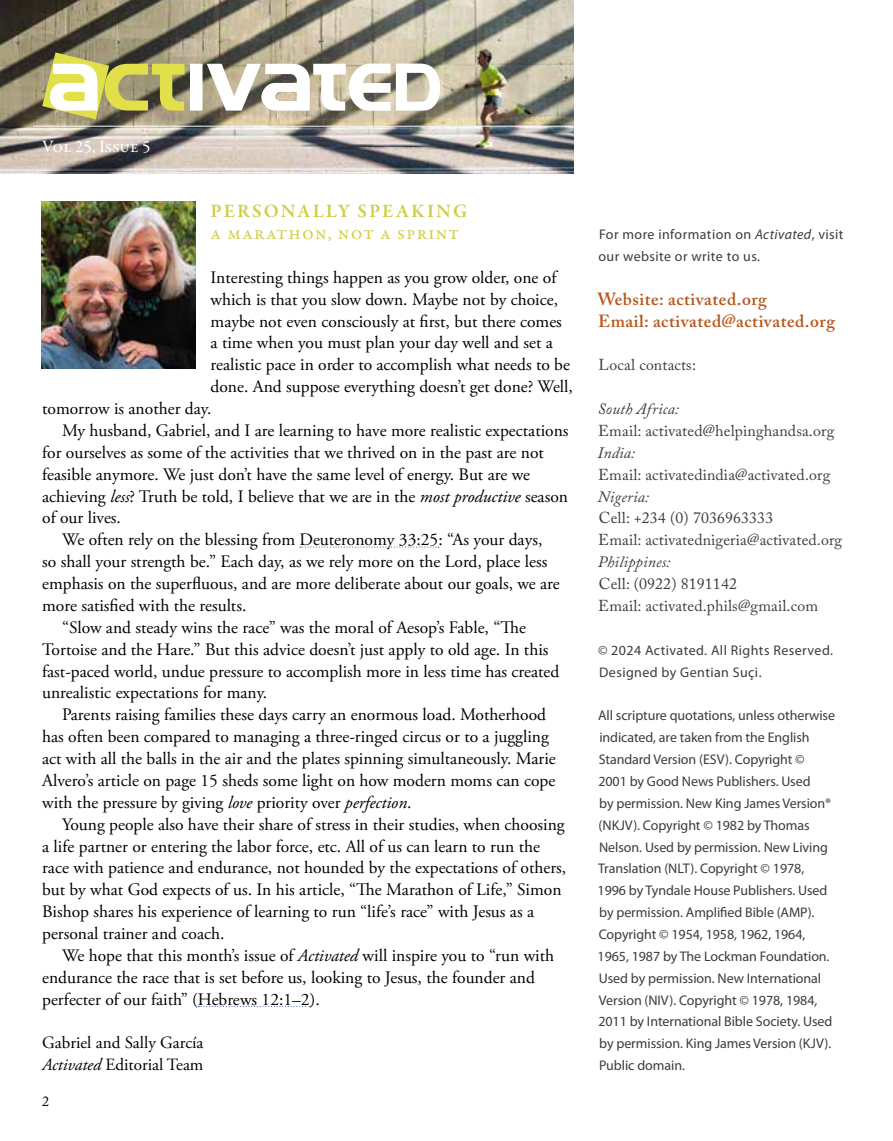
<style>
.page{position:relative;width:893px;height:1141px;background:#fff}
.page>*{position:absolute;margin:0;border:0;box-sizing:border-box;transform-origin:0 0}
.t1{font:19.25px "Garamond Premr Pro";letter-spacing:.06em;color:#cfce45}
.t2{font:600 19.25px "Garamond Premr Pro";letter-spacing:.105em;color:#cfce45}
.t3{font:17.5px "Adobe Garamond Pro";color:#000}
.t4{font:600 17.5px/21.9px "Adobe Caslon Pro";letter-spacing:.03em;color:#b8561b}
.t5{font:17.5px "Garamond Premr Pro";letter-spacing:-.015em;color:#fff}
.t6{font:17.15px/21.9px "Adobe Garamond Pro";color:#000}
.t7{font:15.75px/21.9px "Adobe Caslon Pro";letter-spacing:.01em;color:#3c3c3b}
.t8{font:italic 15.75px "Adobe Caslon Pro";letter-spacing:.01em;color:#3c3c3b}
.t9{font:14px/21.9px "Myriad Pro";letter-spacing:-.005em;color:#3c3c3b}
.t10{font:14px/21.9px "Myriad Pro";letter-spacing:.03em;color:#3c3c3b}
.t11{font:14px "Adobe Caslon Pro";color:#000}
.s1{font-style:italic}
</style>
<div class="page">
<img style="left:0;top:0;width:573px;height:173px">
<hr style="left:33px;top:126px;width:540px;height:1px;background:#fff">
<img style="left:41px;top:202px;width:155px;height:166px">
<svg style="left:42px;top:52px;width:398px;height:67px"></svg>
<svg style="left:300px;top:547px;width:139px;height:1px"></svg>
<svg style="left:198px;top:1006px;width:112px;height:1px"></svg>
<p class="t5" style="left:42px;top:135px;width:110px">Vol 25, Issue 5</p>
<p class="t2" style="left:211px;top:200px;width:258px">PERSONALLY SPEAKING</p>
<p class="t1" style="left:211px;top:221px;width:250px">a marathon, not a sprint</p>
<p class="t3" style="left:211px;top:267px;width:347px">Interesting things happen as you grow older, one of</p>
<p class="t3" style="left:211px;top:289px;width:349px">which is that you slow down. Maybe not by choice,</p>
<p class="t3" style="left:211px;top:310px;width:353px">maybe not even consciously at first, but there comes</p>
<p class="t3" style="left:211px;top:332px;width:344px">a time when you must plan your day well and set a</p>
<p class="t3" style="left:211px;top:354px;width:361px">realistic pace in order to accomplish what needs to be</p>
<p class="t3" style="left:211px;top:376px;width:364px">done. And suppose everything doesn’t get done? Well,</p>
<p class="t3" style="left:42px;top:398px;width:171px">tomorrow is another day.</p>
<p class="t3" style="left:62px;top:420px;width:508px">My husband, Gabriel, and I are learning to have more realistic expectations</p>
<p class="t3" style="left:42px;top:442px;width:503px">for ourselves as some of the activities that we thrived on in the past are not</p>
<p class="t3" style="left:42px;top:464px;width:489px">feasible anymore. We just don’t have the same level of energy. But are we</p>
<p class="t3" style="left:42px;top:485px;width:527px">achieving <span class="s1">less</span>? Truth be told, I believe that we are in the <span class="s1">most productive</span> season</p>
<p class="t3" style="left:42px;top:507px;width:80px">of our lives.</p>
<p class="t3" style="left:62px;top:529px;width:482px">We often rely on the blessing from Deuteronomy 33:25: “As your days,</p>
<p class="t3" style="left:42px;top:551px;width:507px">so shall your strength be.” Each day, as we rely more on the Lord, place less</p>
<p class="t3" style="left:42px;top:573px;width:519px">emphasis on the superfluous, and are more deliberate about our goals, we are</p>
<p class="t3" style="left:42px;top:595px;width:206px">more satisfied with the results.</p>
<p class="t3" style="left:62px;top:617px;width:465px">“Slow and steady wins the race” was the moral of Aesop’s Fable, “The</p>
<p class="t3" style="left:42px;top:639px;width:508px">Tortoise and the Hare.” But this advice doesn’t just apply to old age. In this</p>
<p class="t3" style="left:42px;top:660px;width:519px">fast-paced world, undue pressure to accomplish more in less time has created</p>
<p class="t3" style="left:42px;top:682px;width:227px">unrealistic expectations for many.</p>
<p class="t3" style="left:62px;top:704px;width:486px">Parents raising families these days carry an enormous load. Motherhood</p>
<p class="t3" style="left:42px;top:726px;width:508px">has often been compared to managing a three-ringed circus or to a juggling</p>
<p class="t3" style="left:42px;top:748px;width:515px">act with all the balls in the air and the plates spinning simultaneously. Marie</p>
<p class="t3" style="left:42px;top:770px;width:515px">Alvero’s article on page 15 sheds some light on how modern moms can cope</p>
<p class="t3" style="left:42px;top:792px;width:371px">with the pressure by giving <span class="s1">love</span> priority over <span class="s1">perfection</span>.</p>
<p class="t3" style="left:62px;top:814px;width:504px">Young people also have their share of stress in their studies, when choosing</p>
<p class="t3" style="left:42px;top:835px;width:499px">a life partner or entering the labor force, etc. All of us can learn to run the</p>
<p class="t3" style="left:42px;top:857px;width:526px">race with patience and endurance, not hounded by the expectations of others,</p>
<p class="t3" style="left:42px;top:879px;width:521px">but by what God expects of us. In his article, “The Marathon of Life,” Simon</p>
<p class="t3" style="left:42px;top:901px;width:493px">Bishop shares his experience of learning to run “life’s race” with Jesus as a</p>
<p class="t3" style="left:42px;top:923px;width:184px">personal trainer and coach.</p>
<p class="t3" style="left:62px;top:945px;width:494px">We hope that this month’s issue of <span class="s1">Activated</span> will inspire you to “run with</p>
<p class="t3" style="left:42px;top:967px;width:494px">endurance the race that is set before us, looking to Jesus, the founder and</p>
<p class="t3" style="left:42px;top:989px;width:279px">perfecter of our faith” (Hebrews 12:1–2).</p>
<p class="t6" style="left:42px;top:1033px;width:163px">Gabriel and Sally García<br><span class="s1">Activated</span> Editorial Team</p>
<p class="t11" style="left:42px;top:1093px;width:8px">2</p>
<p class="t10" style="left:598px;top:223px;width:247px">For more information on <span class="s1">Activated</span>, visit our website or write to us.</p>
<p class="t4" style="left:598px;top:288px;width:239px">Website: activated.org<br>Email: activated@activated.org</p>
<p class="t7" style="left:598px;top:354px;width:99px">Local contacts:</p>
<p class="t8" style="left:598px;top:399px;width:83px">South Africa:</p>
<p class="t7" style="left:598px;top:420px;width:237px">Email: activated@helpinghandsa.org</p>
<p class="t8" style="left:598px;top:443px;width:39px">India:</p>
<p class="t7" style="left:598px;top:463px;width:234px">Email: activatedindia@activated.org</p>
<p class="t8" style="left:598px;top:487px;width:53px">Nigeria:</p>
<p class="t7" style="left:598px;top:507px;width:245px">Cell: +234 (0) 7036963333<br>Email: activatednigeria@activated.org</p>
<p class="t8" style="left:598px;top:553px;width:74px">Philippines:</p>
<p class="t7" style="left:598px;top:573px;width:221px">Cell: (0922) 8191142<br>Email: activated.phils@gmail.com</p>
<p class="t10" style="left:598px;top:639px;width:237px">© 2024 Activated. All Rights Reserved.<br>Designed by Gentian Suçi.</p>
<p class="t9" style="left:597px;top:704px;width:239px">All scripture quotations, unless otherwise indicated, are taken from the English Standard Version (ESV). Copyright © 2001 by Good News Publishers. Used<br>by permission. New King James Version® (NKJV). Copyright © 1982 by Thomas Nelson. Used by permission. New Living Translation (NLT). Copyright © 1978, 1996 by Tyndale House Publishers. Used by permission. Amplified Bible (AMP).<br>Copyright © 1954, 1958, 1962, 1964, 1965, 1987 by The Lockman Foundation.<br>Used by permission. New International Version (NIV). Copyright © 1978, 1984, 2011 by International Bible Society. Used by permission. King James Version (KJV).<br>Public domain.</p>
</div>
